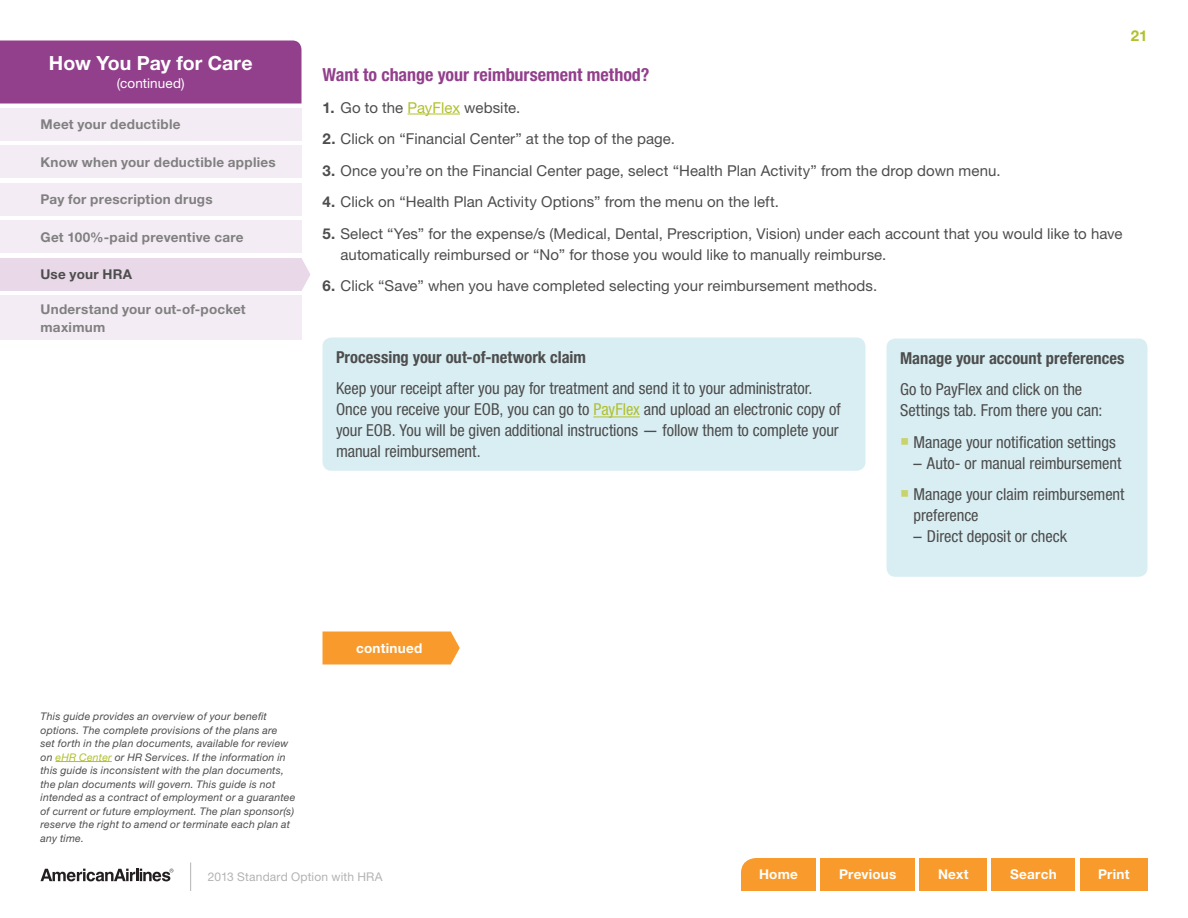
<style>
.page{position:relative;width:1188px;height:918px;background:#fff}
.page>*{position:absolute;margin:0;border:0;box-sizing:border-box;transform-origin:0 0}
.t1{font:700 19.5px "Helvetica Neue LT Std";letter-spacing:-.005em;color:#fff}
.t2{font:700 condensed 18px "Helvetica Neue LT Std";color:#923f8c}
.t3{font:condensed 16.5px/21px "Helvetica Neue LT Std";letter-spacing:-.005em;color:#4d4d4d}
.t4{font:700 condensed 16.5px "Helvetica Neue LT Std";color:#4d4d4d}
.t5{font:15px/21px "Helvetica Neue LT Std";letter-spacing:.005em;color:#4d4d4d}
.t6{font:700 15px "Helvetica Neue LT Std";color:#b1c02d}
.t7{font:700 13.5px/18px "Helvetica Neue LT Std";letter-spacing:.02em;color:#808080}
.t8{font:700 13.5px "Helvetica Neue LT Std";letter-spacing:.02em;color:#fff}
.t9{font:13.5px "Helvetica Neue LT Std";letter-spacing:.01em;color:#fff}
.t10{font:700 13.5px "Helvetica Neue LT Std";letter-spacing:.015em;color:#4d4d4d}
.t11{font:12px "Helvetica Neue LT Std";letter-spacing:.015em;color:#b3b3b3}
.t12{font:italic 10.5px/13.5px "Helvetica Neue LT Std";letter-spacing:.02em;color:#4d4d4d}
.s1{font-weight:700}
.s2{color:#b1c02d}
.s3{font-stretch:normal}
.s4{font-family:"Carta Std";font-stretch:normal;color:#c8d36c}
</style>
<div class="page">
<div style="left:920px;top:858px;width:67px;height:33px;background:#f99b2c"></div>
<div style="left:741px;top:858px;width:75px;height:33px;background:#f99b2c"></div>
<div style="left:820px;top:858px;width:95px;height:33px;background:#f99b2c"></div>
<div style="left:1080px;top:858px;width:68px;height:33px;background:#f99b2c"></div>
<div style="left:992px;top:858px;width:84px;height:33px;background:#f99b2c"></div>
<div style="left:0;top:40px;width:302px;height:64px;background:#923f8c"></div>
<div style="left:0;top:108px;width:302px;height:33px;background:#f4ecf4"></div>
<div style="left:0;top:183px;width:302px;height:33px;background:#f4ecf4"></div>
<div style="left:0;top:220px;width:302px;height:34px;background:#f4ecf4"></div>
<div style="left:0;top:296px;width:302px;height:44px;background:#f4ecf4"></div>
<div style="left:0;top:146px;width:302px;height:32px;background:#f4ecf4"></div>
<div style="left:0;top:258px;width:310px;height:33px;background:#e9d8e8"></div>
<div style="left:322px;top:632px;width:138px;height:32px;background:#f99b2c"></div>
<svg style="left:41px;top:869px;width:132px;height:12px"></svg>
<svg style="left:190px;top:862px;width:1px;height:29px"></svg>
<hr style="left:56px;top:761px;width:56px;height:1px;background:#b1c02d">
<hr style="left:408px;top:114px;width:52px;height:1px;background:#b1c02d">
<div style="left:886px;top:339px;width:262px;height:238px;background:#d9eef3;border-radius:9px"></div>
<div style="left:322px;top:338px;width:544px;height:133px;background:#d9eef3;border-radius:9px"></div>
<hr style="left:593px;top:417px;width:47px;height:1px;background:#b1c02d">
<h1 class="t1" style="left:49px;top:51px;width:205px">How You Pay for Care</h1>
<p class="t9" style="left:117px;top:75px;width:69px">(continued)</p>
<p class="t7" style="left:40px;top:115px;width:142px">Meet your deductible</p>
<p class="t7" style="left:40px;top:153px;width:237px">Know when your deductible applies</p>
<p class="t7" style="left:40px;top:190px;width:174px">Pay for prescription drugs</p>
<p class="t7" style="left:40px;top:228px;width:205px">Get 100%-paid preventive care</p>
<p class="t10" style="left:40px;top:266px;width:93px">Use your HRA</p>
<p class="t7" style="left:40px;top:300px;width:207px">Understand your out-of-pocket maximum</p>
<p class="t6" style="left:1131px;top:26px;width:18px">21</p>
<p class="t2" style="left:322px;top:64px;width:328px">Want to change your reimbursement method?</p>
<p class="t5" style="left:322px;top:96px;width:199px"><span class="s1">1.</span> Go to the <span class="s2">PayFlex</span> website.</p>
<p class="t5" style="left:322px;top:128px;width:354px"><span class="s1">2.</span> Click on “Financial Center” at the top of the page.</p>
<p class="t5" style="left:322px;top:159px;width:680px"><span class="s1">3.</span> Once you’re on the Financial Center page, select “Health Plan Activity” from the drop down menu.</p>
<p class="t5" style="left:322px;top:191px;width:458px"><span class="s1">4.</span> Click on “Health Plan Activity Options” from the menu on the left.</p>
<p class="t5" style="left:340px;top:222px;width:784px;text-indent:-18px"><span class="s1">5.</span> Select “Yes” for the expense/s (Medical, Dental, Prescription, Vision) under each account that you would like to have automatically reimbursed or “No” for those you would like to manually reimburse.</p>
<p class="t5" style="left:322px;top:275px;width:556px"><span class="s1">6.</span> Click “Save” when you have completed selecting your reimbursement methods.</p>
<p class="t4" style="left:336px;top:347px;width:252px">Processing your out-of-network claim</p>
<p class="t3" style="left:336px;top:378px;width:506px">Keep your receipt after you pay for treatment and send it to your administrator.<br>Once you receive your EOB, you can go to <span class="s2">PayFlex</span> and upload an electronic copy of your EOB. You will be given additional instructions <span class="s3">—</span> follow them to complete your manual reimbursement.</p>
<p class="t4" style="left:900px;top:348px;width:226px">Manage your account preferences</p>
<p class="t3" style="left:900px;top:379px;width:204px">Go to PayFlex and click on the<br>Settings tab. From there you can:</p>
<p class="t3" style="left:900px;top:431px;width:217px"><span class="s4">■</span> Manage your notification settings</p>
<p class="t3" style="left:914px;top:452px;width:209px"><span class="s3">–</span> Auto- or manual reimbursement</p>
<p class="t3" style="left:914px;top:484px;width:213px;text-indent:-13px"><span class="s4">■</span> Manage your claim reimbursement preference</p>
<p class="t3" style="left:914px;top:526px;width:155px"><span class="s3">–</span> Direct deposit or check</p>
<p class="t12" style="left:40px;top:709px;width:256px">This guide provides an overview of your benefit options. The complete provisions of the plans are<br>set forth in the plan documents, available for review on <span class="s2">eHR Center</span> or HR Services. If the information in this guide is inconsistent with the plan documents, the plan documents will govern. This guide is not intended as a contract of employment or a guarantee of current or future employment. The plan sponsor(s) reserve the right to amend or terminate each plan at any time.</p>
<p class="t8" style="left:356px;top:640px;width:68px">continued</p>
<p class="t11" style="left:208px;top:870px;width:176px">2013 Standard Option with HRA</p>
<p class="t8" style="left:759px;top:866px;width:40px">Home</p>
<p class="t8" style="left:839px;top:866px;width:59px">Previous</p>
<p class="t8" style="left:938px;top:866px;width:32px">Next</p>
<p class="t8" style="left:1010px;top:866px;width:48px">Search</p>
<p class="t8" style="left:1098px;top:866px;width:33px">Print</p>
</div>
